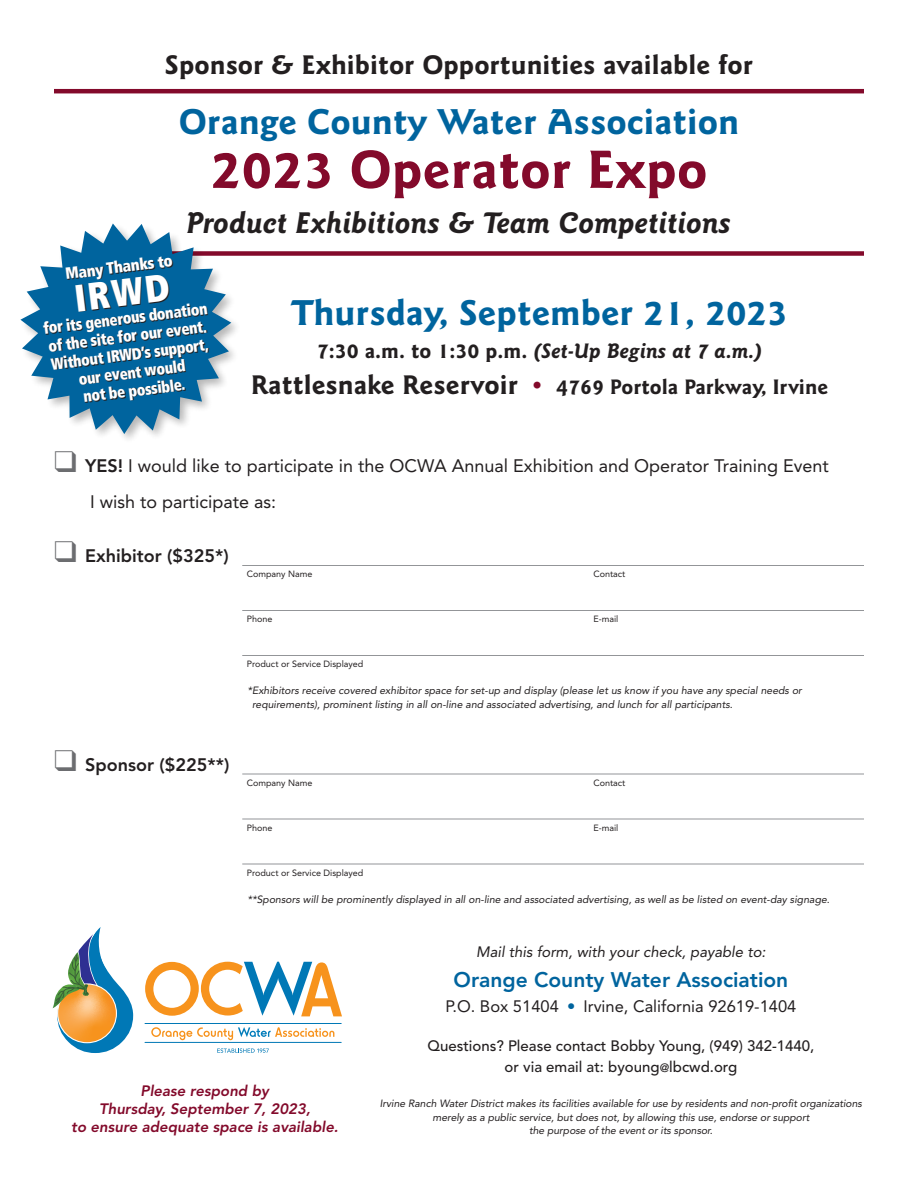
<style>
.page{position:relative;width:918px;height:1188px;background:#fff}
.page>*{position:absolute;margin:0;border:0;box-sizing:border-box;transform-origin:0 0}
.t1{font:700 54px "Goudy Sans IT Cby BT";color:#830a2b}
.t2{font:900 condensed 38.1px "Frutiger";color:#fff;scale:.95 1}
.t3{font:700 36px "Goudy Sans IT Cby BT";color:#00649e}
.t4{font:italic 700 30px "Goudy Sans IT Cby BT";color:#231f20}
.t5{font:700 27px "Goudy Sans IT Cby BT";color:#231f20}
.t6{font:700 21px "Goudy Sans IT Cby BT";color:#231f20}
.t7{font:italic 700 21px "Goudy Sans IT Cby BT";color:#231f20}
.t8{font:800 21px "Avenir LT Std";color:#00649e}
.t9{font:18px "Avenir LT Std";color:#231f20}
.t10{font:800 18px "Avenir LT Std";color:#231f20}
.t11{font:16.5px "Avenir LT Std";color:#231f20}
.t12{font:900 condensed 16.2px/18.1px "Frutiger";color:#fff;scale:.9 1}
.t13{font:900 condensed 16.2px "Frutiger";color:#fff;scale:.95 1}
.t14{font:500 15px "Avenir LT Std";color:#231f20}
.t15{font:italic 800 15px/18px "Avenir LT Std";color:#830a2b;text-align:center}
.t16{font:italic 15px "Avenir LT Std";color:#231f20}
.t17{font:italic 10.5px/13.5px "Avenir LT Std";color:#231f20}
.t18{font:9px "Avenir LT Std";color:#231f20}
.s1{font-style:normal}
.s2{font-size:27px}
.s3{font-size:24px;color:#830a2b}
.s4{color:#6c6d70}
.s5{font-weight:800}
.s6{color:#00649e}
.s7{font-size:12px}
</style>
<div class="page">
<svg style="left:53px;top:927px;width:80px;height:126px"></svg>
<svg style="left:145px;top:962px;width:197px;height:54px"></svg>
<hr style="left:145px;top:1042px;width:196px;height:1px;background:#0078b6">
<svg style="left:217px;top:1048px;width:52px;height:5px"></svg>
<svg style="left:151px;top:1027px;width:183px;height:13px"></svg>
<hr style="left:145px;top:1023px;width:196px;height:1px;background:#0078b6">
<hr style="left:242px;top:565px;width:622px;height:1px;background:#939598">
<hr style="left:242px;top:610px;width:622px;height:1px;background:#939598">
<hr style="left:242px;top:655px;width:622px;height:1px;background:#939598">
<hr style="left:242px;top:774px;width:622px;height:1px;background:#939598">
<hr style="left:242px;top:819px;width:622px;height:1px;background:#939598">
<hr style="left:242px;top:864px;width:622px;height:1px;background:#939598">
<hr style="left:54px;top:89px;width:810px;height:4px;background:#830a2b">
<div style="left:108px;top:251px;width:756px;height:5px;background:#830a2b"></div>
<svg style="left:20px;top:223px;width:211px;height:211px;fill:#00649e"></svg>
<p class="t5" style="left:165px;top:54px;width:590px">Sponsor &amp; Exhibitor Opportunities available for</p>
<p class="t3" style="left:179px;top:107px;width:562px">Orange County Water Association</p>
<p class="t1" style="left:210px;top:147px;width:499px">2023 Operator Expo</p>
<p class="t4" style="left:187px;top:211px;width:546px">Product Exhibitions &amp; Team Competitions</p>
<p class="t13" style="left:65px;top:267px;width:115px;rotate:-7deg">Many Thanks to</p>
<p class="t2" style="left:73px;top:283px;width:102px;rotate:-7deg">IRWD</p>
<p class="t12" style="left:42px;top:321px;width:185px;rotate:-7deg">for its generous donation</p>
<p class="t12" style="left:48px;top:338px;width:178px;rotate:-7deg">of the site for our event.</p>
<p class="t12" style="left:50px;top:356px;width:177px;rotate:-7deg">Without IRWD’s support,</p>
<p class="t12" style="left:78px;top:371px;width:121px;rotate:-7deg">our event would not be possible.</p>
<p class="t3" style="left:291px;top:298px;width:498px">Thursday, September 21, 2023</p>
<p class="t7" style="left:317px;top:343px;width:447px"><span class="s1">7:30 a.m. to 1:30 p.m.</span> (Set-Up Begins at 7 a.m.)</p>
<p class="t6" style="left:251px;top:379px;width:579px"><span class="s2">Rattlesnake Reservoir</span> <span class="s3">•</span> 4769 Portola Parkway, Irvine</p>
<p class="t9" style="left:54px;top:459px;width:776px"><span class="s4">❑</span> <span class="s5">YES!</span> I would like to participate in the OCWA Annual Exhibition and Operator Training Event</p>
<p class="t9" style="left:90px;top:495px;width:188px">I wish to participate as:</p>
<p class="t10" style="left:54px;top:545px;width:176px"><span class="s4">❑</span> Exhibitor ($325*)</p>
<p class="t18" style="left:247px;top:570px;width:67px">Company Name</p>
<p class="t18" style="left:593px;top:570px;width:34px">Contact</p>
<p class="t18" style="left:247px;top:615px;width:27px">Phone</p>
<p class="t18" style="left:593px;top:615px;width:26px">E-mail</p>
<p class="t18" style="left:247px;top:660px;width:118px">Product or Service Displayed</p>
<p class="t17" style="left:252px;top:685px;width:551px;text-indent:-4px">*Exhibitors receive covered exhibitor space for set-up and display (please let us know if you have any special needs or requirements), prominent listing in all on-line and associated advertising, and lunch for all participants.</p>
<p class="t10" style="left:54px;top:754px;width:177px"><span class="s4">❑</span> Sponsor ($225**)</p>
<p class="t18" style="left:247px;top:779px;width:67px">Company Name</p>
<p class="t18" style="left:593px;top:779px;width:34px">Contact</p>
<p class="t18" style="left:247px;top:824px;width:27px">Phone</p>
<p class="t18" style="left:593px;top:824px;width:26px">E-mail</p>
<p class="t18" style="left:247px;top:869px;width:118px">Product or Service Displayed</p>
<p class="t17" style="left:248px;top:893px;width:584px">**Sponsors will be prominently displayed in all on-line and associated advertising, as well as be listed on event-day signage.</p>
<p class="t16" style="left:476px;top:945px;width:291px">Mail this form, with your check, payable to:</p>
<p class="t8" style="left:454px;top:967px;width:336px">Orange County Water Association</p>
<p class="t11" style="left:446px;top:1000px;width:352px">P.O. Box 51404 <span class="s6">•</span> Irvine, California 92619-1404</p>
<p class="t14" style="left:428px;top:1039px;width:388px">Questions? Please contact Bobby Young, (949) 342-1440,</p>
<p class="t14" style="left:505px;top:1060px;width:234px">or via email at: byoung<span class="s7">@</span>lbcwd.org</p>
<p class="t15" style="left:99px;top:1082px;width:213px">Please respond by<br>Thursday, September 7, 2023,</p>
<p class="t15" style="left:71px;top:1118px;width:269px">to ensure adequate space is available.</p>
<p class="t17" style="left:380px;top:1098px;width:484px;text-align:center">Irvine Ranch Water District makes its facilities available for use by residents and non-profit organizations merely as a public service, but does not, by allowing this use, endorse or support<br>the purpose of the event or its sponsor.</p>
</div>
